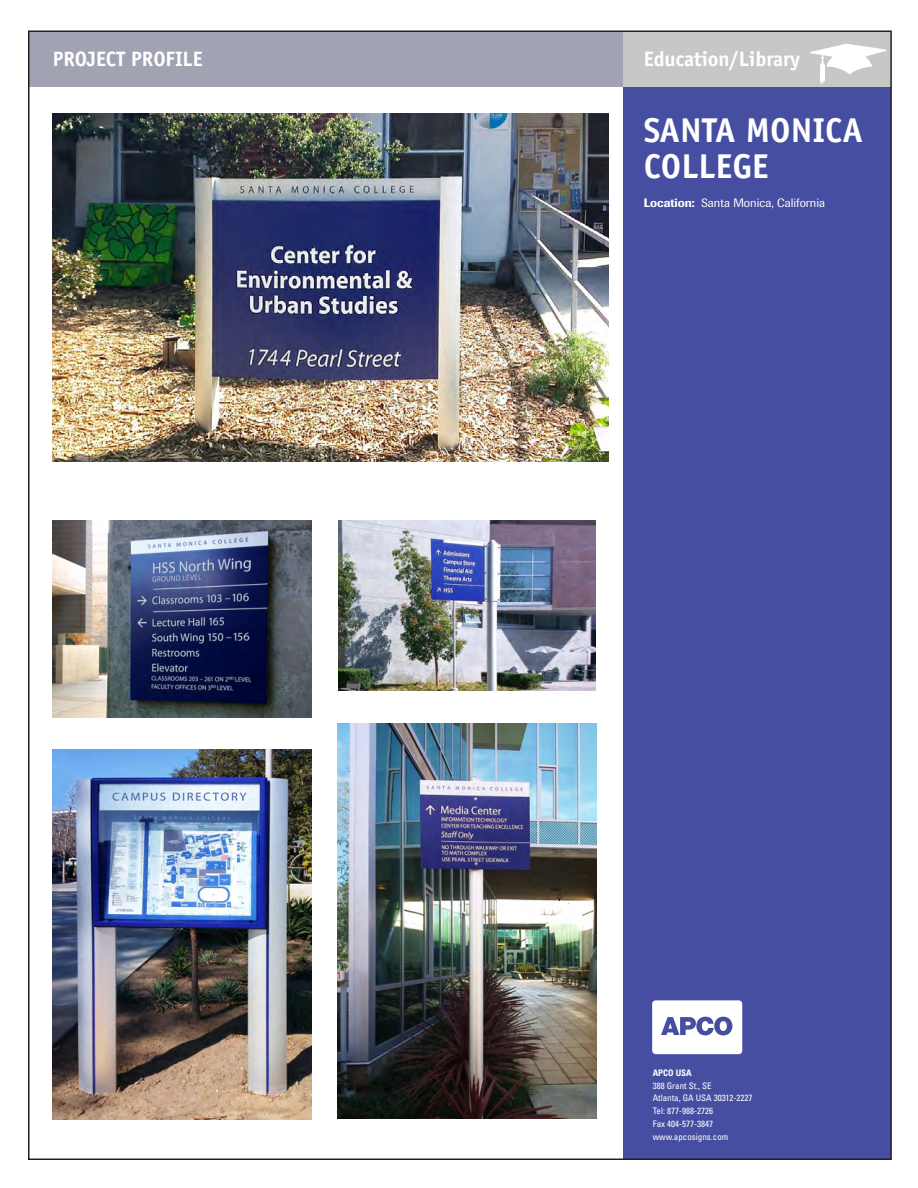
<style>
.page{position:relative;width:918px;height:1188px;background:#fff}
.page>*{position:absolute;margin:0;border:0;box-sizing:border-box;transform-origin:0 0}
.t1{font:700 34.5px/36px "Officina Sans";color:#fff}
.t2{font:700 20.85px "Officina Sans";letter-spacing:-.01em;color:#fff}
.t3{font:12px "Imago";color:#fff}
.t4{font:condensed 9px/12.8px "Univers";color:#fff}
.t5{font:700 condensed 9px "Univers";color:#fff}
.s1{font-weight:500}
</style>
<div class="page">
<img style="left:53px;top:113px;width:556px;height:349px">
<div style="left:623px;top:87px;width:267px;height:1072px;background:#454ea1"></div>
<div style="left:622px;top:31px;width:269px;height:56px;background:#c6c8c5"></div>
<svg style="left:652px;top:1000px;width:90px;height:54px;background:#dee0ee"></svg>
<div style="left:29px;top:32px;width:593px;height:55px;background:#a2a3b2"></div>
<img style="left:53px;top:749px;width:259px;height:371px">
<img style="left:53px;top:521px;width:259px;height:196px">
<img style="left:338px;top:724px;width:259px;height:394px">
<img style="left:339px;top:521px;width:257px;height:170px">
<svg style="left:810px;top:43px;width:76px;height:41px"></svg>
<h2 class="t2" style="left:53px;top:46px;width:152px">PROJECT PROFILE</h2>
<h2 class="t2" style="left:644px;top:46px;width:158px">Education/Library</h2>
<h1 class="t1" style="left:644px;top:111px;width:221px">SANTA MONICA<br>COLLEGE</h1>
<h3 class="t3" style="left:644px;top:196px;width:183px"><span class="s1">Location:</span> Santa Monica, California</h3>
<p class="t5" style="left:653px;top:1067px;width:41px">APCO USA</p>
<p class="t4" style="left:653px;top:1079px;width:101px">388 Grant St., SE<br>Atlanta, GA USA 30312-2227<br>Tel: 877-988-2726<br>Fax 404-577-3847 www.apcosigns.com</p>
</div>
